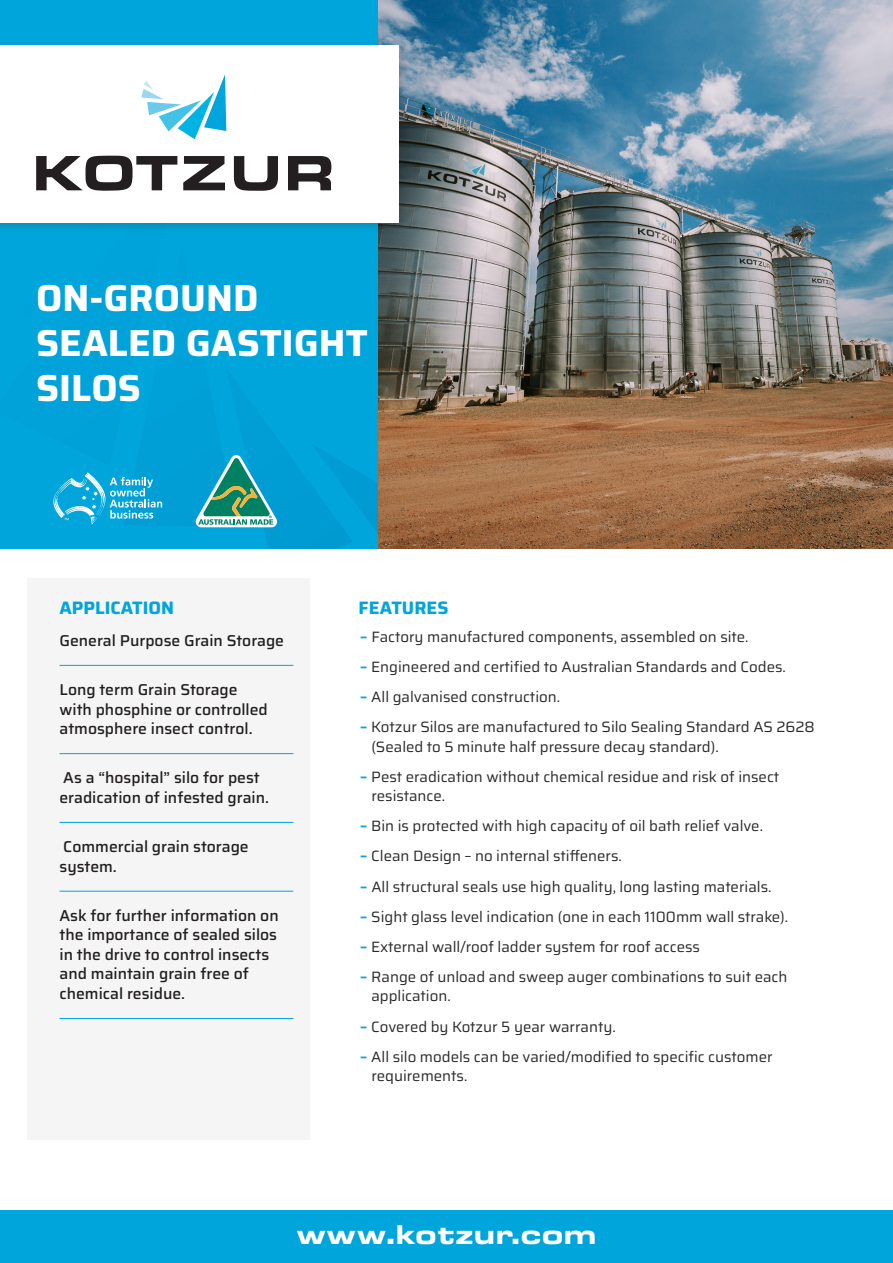
<style>
.page{position:relative;width:893px;height:1263px;background:#fff}
.page>*{position:absolute;margin:0;border:0;box-sizing:border-box;transform-origin:0 0}
.Product_name{font:700 37.5px/45px "Saira";color:#fff}
.t1{font:900 28.2px "Eurostile Ext";color:#fff}
.Heading_-_Standard{font:700 18px "Saira";color:#00a6db}
.Applications{font:500 15.75px/19.5px "Saira";color:#231f20}
.t2{font:15px/19.5px "Saira";color:#2b292a}
.s1{font-weight:700;color:#00a8dd}
</style>
<div class="page">
<div style="left:0;top:0;width:567px;height:549px;background:#00a6db"></div>
<svg style="left:53px;top:455px;width:325px;height:94px"></svg>
<img style="left:378px;top:0;width:515px;height:549px">
<div style="left:27px;top:578px;width:282px;height:562px;background:#f5f5f6"></div>
<hr style="left:60px;top:665px;width:233px;height:1px;background:#00a6db">
<hr style="left:60px;top:753px;width:233px;height:1px;background:#00a6db">
<hr style="left:60px;top:822px;width:233px;height:1px;background:#00a6db">
<hr style="left:60px;top:891px;width:233px;height:1px;background:#00a6db">
<hr style="left:60px;top:1018px;width:233px;height:1px;background:#00a6db">
<div style="left:0;top:1211px;width:893px;height:52px;background:#00a6db"></div>
<div style="left:0;top:40px;width:411px;height:194px;background:#231f20;opacity:.2"></div>
<div style="left:0;top:45px;width:398px;height:178px;background:#fff"></div>
<svg style="left:36px;top:156px;width:141px;height:35px"></svg>
<svg style="left:183px;top:156px;width:42px;height:34px"></svg>
<svg style="left:234px;top:156px;width:44px;height:35px"></svg>
<svg style="left:288px;top:156px;width:43px;height:34px"></svg>
<svg style="left:141px;top:74px;width:85px;height:65px"></svg>
<p class="Product_name" style="left:36px;top:274px;width:224px">ON-GROUND</p>
<p class="Product_name" style="left:36px;top:319px;width:333px">SEALED GASTIGHT<br>SILOS</p>
<p class="Heading_-_Standard" style="left:60px;top:593px;width:116px">APPLICATION</p>
<p class="Applications" style="left:60px;top:630px;width:226px">General Purpose Grain Storage</p>
<p class="Applications" style="left:60px;top:679px;width:210px">Long term Grain Storage with phosphine or controlled atmosphere insect control.</p>
<p class="Applications" style="left:60px;top:767px;width:211px">As a “hospital” silo for pest eradication of infested grain.</p>
<p class="Applications" style="left:60px;top:836px;width:191px">Commercial grain storage system.</p>
<p class="Applications" style="left:60px;top:905px;width:221px">Ask for further information on the importance of sealed silos in the drive to control insects and maintain grain free of chemical residue.</p>
<p class="Heading_-_Standard" style="left:359px;top:593px;width:91px">FEATURES</p>
<p class="t2" style="left:360px;top:626px;width:390px"><span class="s1">–</span> Factory manufactured components, assembled on site.</p>
<p class="t2" style="left:360px;top:656px;width:427px"><span class="s1">–</span> Engineered and certified to Australian Standards and Codes.</p>
<p class="t2" style="left:360px;top:686px;width:201px"><span class="s1">–</span> All galvanised construction.</p>
<p class="t2" style="left:371px;top:716px;width:445px;text-indent:-11px"><span class="s1">–</span> Kotzur Silos are manufactured to Silo Sealing Standard AS 2628 (Sealed to 5 minute half pressure decay standard).</p>
<p class="t2" style="left:371px;top:766px;width:409px;text-indent:-11px"><span class="s1">–</span> Pest eradication without chemical residue and risk of insect resistance.</p>
<p class="t2" style="left:360px;top:816px;width:404px"><span class="s1">–</span> Bin is protected with high capacity of oil bath relief valve.</p>
<p class="t2" style="left:360px;top:846px;width:263px"><span class="s1">–</span> Clean Design – no internal stiffeners.</p>
<p class="t2" style="left:360px;top:876px;width:413px"><span class="s1">–</span> All structural seals use high quality, long lasting materials.</p>
<p class="t2" style="left:360px;top:906px;width:429px"><span class="s1">–</span> Sight glass level indication (one in each 1100mm wall strake).</p>
<p class="t2" style="left:360px;top:936px;width:341px"><span class="s1">–</span> External wall/roof ladder system for roof access</p>
<p class="t2" style="left:371px;top:966px;width:418px;text-indent:-11px"><span class="s1">–</span> Range of unload and sweep auger combinations to suit each application.</p>
<p class="t2" style="left:360px;top:1016px;width:257px"><span class="s1">–</span> Covered by Kotzur 5 year warranty.</p>
<p class="t2" style="left:371px;top:1046px;width:403px;text-indent:-11px"><span class="s1">–</span> All silo models can be varied/modified to specific customer requirements.</p>
<p class="t1" style="left:296px;top:1213px;width:302px">www.kotzur.com</p>
</div>
